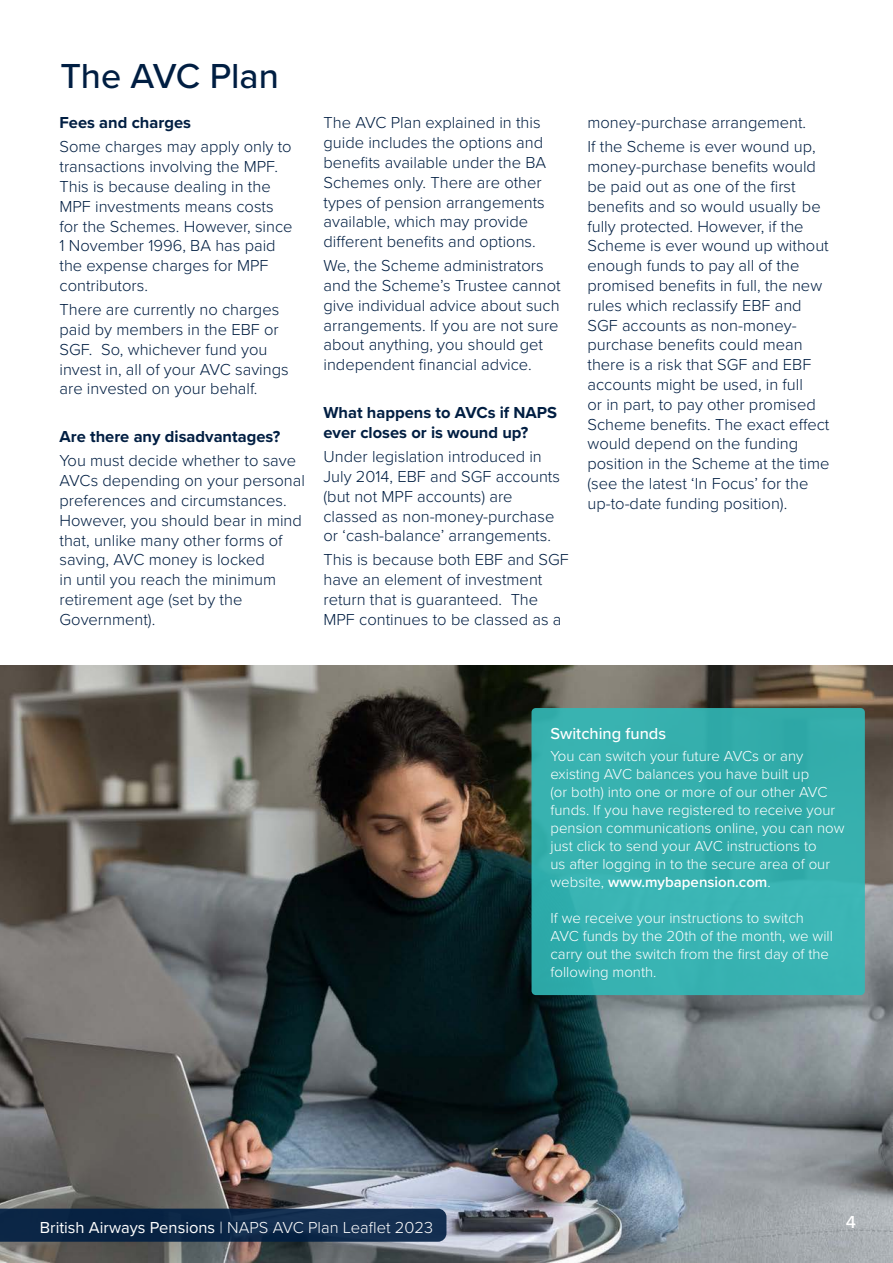
<style>
.page{position:relative;width:893px;height:1263px;background:#fff}
.page>*{position:absolute;margin:0;border:0;box-sizing:border-box;transform-origin:0 0}
.t1{font:500 36px "Proxima Nova";color:#001e42}
.t2{font:500 18px "Proxima Nova";color:#fff}
.t3{font:300 16.5px/19.8px "Proxima Nova";color:#001e42}
.t4{font:700 16.5px/19.8px "Proxima Nova";color:#001e42}
.t5{font:300 16.5px "Proxima Nova";color:#fff}
.t6{font:500 16.5px "Proxima Nova";color:#fff}
.t7{font:300 15px/18px "Proxima Nova";color:#fff}
.s1{font-weight:600}
.s2{font-weight:400}
</style>
<div class="page">
<img style="left:0;top:665px;width:893px;height:598px">
<svg style="left:0;top:1208px;width:446px;height:34px;background:#102b4b"></svg>
<div style="left:531px;top:708px;width:334px;height:287px;background:#37b1af;border-radius:4px"></div>
<p class="t1" style="left:60px;top:49px;width:220px">The AVC Plan</p>
<p class="t4" style="left:60px;top:113px;width:133px">Fees and charges</p>
<p class="t3" style="left:60px;top:136px;width:235px">Some charges may apply only to transactions involving the MPF.<br>This is because dealing in the<br>MPF investments means costs for the Schemes. However, since<br>1 November 1996, BA has paid the expense charges for MPF contributors.</p>
<p class="t3" style="left:60px;top:299px;width:231px">There are currently no charges paid by members in the EBF or<br>SGF. So, whichever fund you invest in, all of your AVC savings are invested on your behalf.</p>
<p class="t4" style="left:60px;top:427px;width:222px">Are there any disadvantages?</p>
<p class="t3" style="left:60px;top:450px;width:247px">You must decide whether to save<br>AVCs depending on your personal preferences and circumstances.<br>However, you should bear in mind that, unlike many other forms of saving, AVC money is locked<br>in until you reach the minimum retirement age (set by the<br>Government).</p>
<p class="t3" style="left:323px;top:112px;width:224px">The AVC Plan explained in this guide includes the options and benefits available under the BA<br>Schemes only. There are other types of pension arrangements available, which may provide different benefits and options.</p>
<p class="t3" style="left:323px;top:255px;width:239px">We, the Scheme administrators and the Scheme’s Trustee cannot give individual advice about such arrangements. If you are not sure about anything, you should get independent financial advice.</p>
<p class="t4" style="left:323px;top:403px;width:235px">What happens to AVCs if NAPS ever closes or is wound up?</p>
<p class="t3" style="left:323px;top:446px;width:238px">Under legislation introduced in<br>July 2014, EBF and SGF accounts (but not MPF accounts) are classed as non-money-purchase or ‘cash-balance’ arrangements.</p>
<p class="t3" style="left:323px;top:549px;width:247px">This is because both EBF and SGF have an element of investment return that is guaranteed. The<br>MPF continues to be classed as a</p>
<p class="t3" style="left:587px;top:112px;width:220px">money-purchase arrangement.</p>
<p class="t3" style="left:587px;top:136px;width:243px">If the Scheme is ever wound up, money-purchase benefits would be paid out as one of the first benefits and so would usually be fully protected. However, if the<br>Scheme is ever wound up without enough funds to pay all of the promised benefits in full, the new rules which reclassify EBF and<br>SGF accounts as non-money&shy;purchase benefits could mean there is a risk that SGF and EBF accounts might be used, in full<br>or in part, to pay other promised<br>Scheme benefits. The exact effect would depend on the funding position in the Scheme at the time (see the latest ‘In Focus’ for the up-to-date funding position).</p>
<p class="t6" style="left:550px;top:721px;width:117px">Switching funds</p>
<p class="t7" style="left:550px;top:747px;width:295px">You can switch your future AVCs or any existing AVC balances you have built up<br>(or both) into one or more of our other AVC funds. If you have registered to receive your pension communications online, you can now just click to send your AVC instructions to<br>us after logging in to the secure area of our website, <span class="s1">www.mybapension.com</span>.</p>
<p class="t7" style="left:550px;top:908px;width:284px">If we receive your instructions to switch AVC funds by the 20th of the month, we will carry out the switch from the first day of the following month.</p>
<p class="t5" style="left:40px;top:1215px;width:395px"><span class="s2">British Airways Pensions</span> | NAPS AVC Plan Leaflet 2023</p>
<p class="t2" style="left:846px;top:1208px;width:12px">4</p>
</div>
